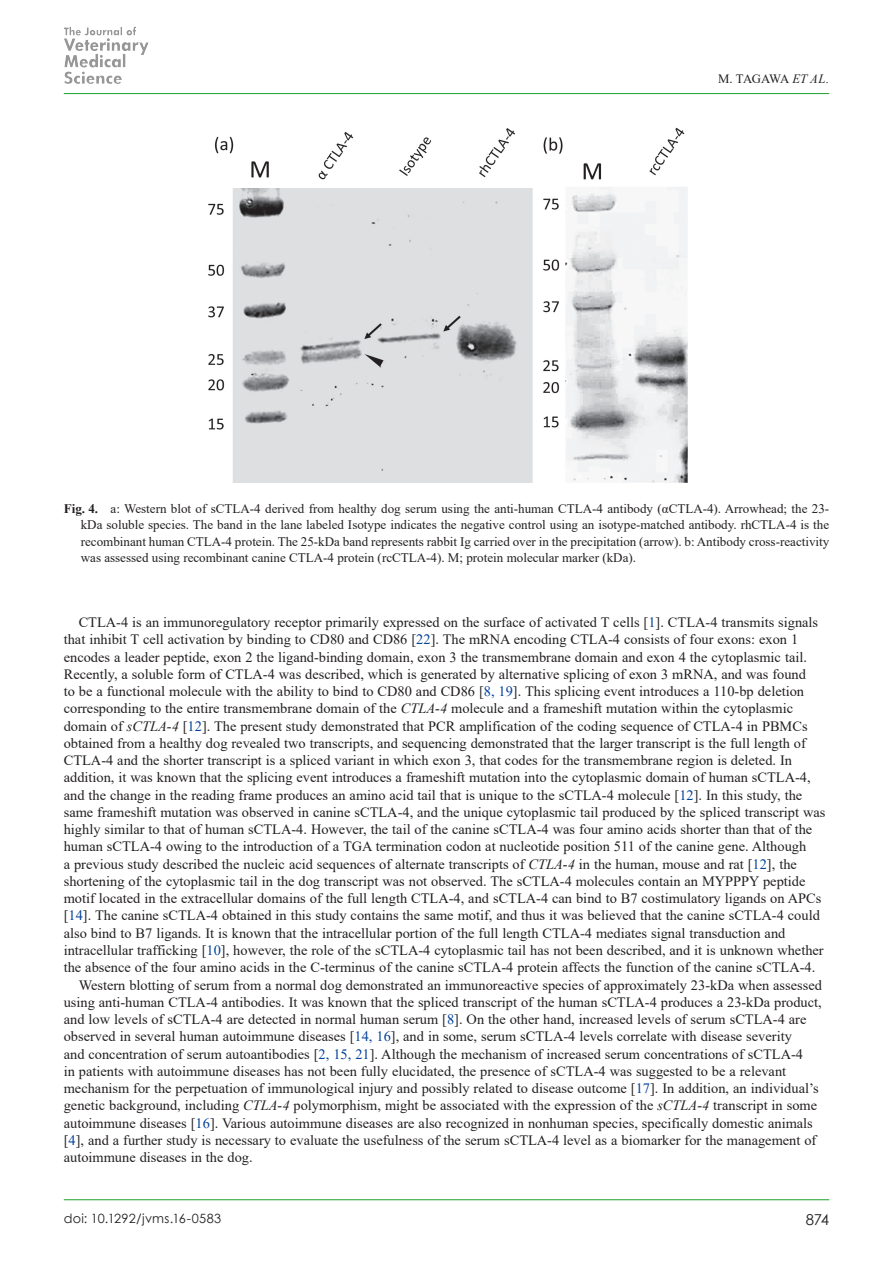
<style>
.page{position:relative;width:893px;height:1263px;background:#fff}
.page>*{position:absolute;margin:0;border:0;box-sizing:border-box;transform-origin:0 0}
.t1{font:15px "Century Gothic";color:#231f20}
.t2{font:14.25px "Times New Roman";color:#231f20}
.t3{font:13.05px/16.5px "Times New Roman";color:#231f20;text-align:justify}
.t4{font:12.75px "Century Gothic";letter-spacing:.02em;color:#231f20}
.t5{font:12.75px "Times New Roman";letter-spacing:-.04em;color:#231f20}
.s1{font-style:italic}
.s2{font-weight:700}
.s3{color:#003f98}
</style>
<div class="page">
<img style="left:64px;top:27px;width:74px;height:24px">
<hr style="left:64px;top:93px;width:765px;height:1px;background:#2aa738">
<hr style="left:64px;top:1199px;width:765px;height:1px;background:#2aa738">
<img style="left:208px;top:128px;width:480px;height:355px">
<p class="t5" style="left:718px;top:70px;width:113px">M. TAGAWA <span class="s1">ET AL.</span></p>
<p class="t3" style="left:81px;top:500px;width:750px;text-indent:-17px"><span class="s2">Fig. 4.</span> a: Western blot of sCTLA-4 derived from healthy dog serum using the anti-human CTLA-4 antibody (αCTLA-4). Arrowhead; the 23- kDa soluble species. The band in the lane labeled Isotype indicates the negative control using an isotype-matched antibody. rhCTLA-4 is the recombinant human CTLA-4 protein. The 25-kDa band represents rabbit Ig carried over in the precipitation (arrow). b: Antibody cross-reactivity was assessed using recombinant canine CTLA-4 protein (rcCTLA-4). M; protein molecular marker (kDa).</p>
<p class="t2" style="left:79px;top:612px;width:741px">CTLA-4 is an immunoregulatory receptor primarily expressed on the surface of activated T cells [<span class="s3">1</span>]. CTLA-4 transmits signals</p>
<p class="t2" style="left:64px;top:629px;width:736px">that inhibit T cell activation by binding to CD80 and CD86 [<span class="s3">22</span>]. The mRNA encoding CTLA-4 consists of four exons: exon 1</p>
<p class="t2" style="left:64px;top:647px;width:745px">encodes a leader peptide, exon 2 the ligand-binding domain, exon 3 the transmembrane domain and exon 4 the cytoplasmic tail.</p>
<p class="t2" style="left:64px;top:664px;width:744px">Recently, a soluble form of CTLA-4 was described, which is generated by alternative splicing of exon 3 mRNA, and was found</p>
<p class="t2" style="left:64px;top:681px;width:742px">to be a functional molecule with the ability to bind to CD80 and CD86 [<span class="s3">8, 19</span>]. This splicing event introduces a 110-bp deletion</p>
<p class="t2" style="left:64px;top:698px;width:731px">corresponding to the entire transmembrane domain of the <span class="s1">CTLA-4</span> molecule and a frameshift mutation within the cytoplasmic</p>
<p class="t2" style="left:64px;top:716px;width:745px">domain of <span class="s1">sCTLA-4</span> [<span class="s3">12</span>]. The present study demonstrated that PCR amplification of the coding sequence of CTLA-4 in PBMCs</p>
<p class="t2" style="left:64px;top:733px;width:744px">obtained from a healthy dog revealed two transcripts, and sequencing demonstrated that the larger transcript is the full length of</p>
<p class="t2" style="left:64px;top:750px;width:730px">CTLA-4 and the shorter transcript is a spliced variant in which exon 3, that codes for the transmembrane region is deleted. In</p>
<p class="t2" style="left:64px;top:767px;width:748px">addition, it was known that the splicing event introduces a frameshift mutation into the cytoplasmic domain of human sCTLA-4,</p>
<p class="t2" style="left:64px;top:785px;width:740px">and the change in the reading frame produces an amino acid tail that is unique to the sCTLA-4 molecule [<span class="s3">12</span>]. In this study, the</p>
<p class="t2" style="left:64px;top:802px;width:763px">same frameshift mutation was observed in canine sCTLA-4, and the unique cytoplasmic tail produced by the spliced transcript was</p>
<p class="t2" style="left:64px;top:819px;width:750px">highly similar to that of human sCTLA-4. However, the tail of the canine sCTLA-4 was four amino acids shorter than that of the</p>
<p class="t2" style="left:64px;top:837px;width:744px">human sCTLA-4 owing to the introduction of a TGA termination codon at nucleotide position 511 of the canine gene. Although</p>
<p class="t2" style="left:64px;top:854px;width:735px">a previous study described the nucleic acid sequences of alternate transcripts of <span class="s1">CTLA-4</span> in the human, mouse and rat [<span class="s3">12</span>], the</p>
<p class="t2" style="left:64px;top:871px;width:743px">shortening of the cytoplasmic tail in the dog transcript was not observed. The sCTLA-4 molecules contain an MYPPPY peptide</p>
<p class="t2" style="left:64px;top:888px;width:759px">motif located in the extracellular domains of the full length CTLA-4, and sCTLA-4 can bind to B7 costimulatory ligands on APCs</p>
<p class="t2" style="left:64px;top:906px;width:758px">[<span class="s3">14</span>]. The canine sCTLA-4 obtained in this study contains the same motif, and thus it was believed that the canine sCTLA-4 could</p>
<p class="t2" style="left:64px;top:923px;width:723px">also bind to B7 ligands. It is known that the intracellular portion of the full length CTLA-4 mediates signal transduction and</p>
<p class="t2" style="left:64px;top:940px;width:761px">intracellular trafficking [<span class="s3">10</span>], however, the role of the sCTLA-4 cytoplasmic tail has not been described, and it is unknown whether</p>
<p class="t2" style="left:64px;top:957px;width:753px">the absence of the four amino acids in the C-terminus of the canine sCTLA-4 protein affects the function of the canine sCTLA-4.</p>
<p class="t2" style="left:79px;top:975px;width:745px">Western blotting of serum from a normal dog demonstrated an immunoreactive species of approximately 23-kDa when assessed</p>
<p class="t2" style="left:64px;top:992px;width:759px">using anti-human CTLA-4 antibodies. It was known that the spliced transcript of the human sCTLA-4 produces a 23-kDa product,</p>
<p class="t2" style="left:64px;top:1009px;width:744px">and low levels of sCTLA-4 are detected in normal human serum [<span class="s3">8</span>]. On the other hand, increased levels of serum sCTLA-4 are</p>
<p class="t2" style="left:64px;top:1026px;width:730px">observed in several human autoimmune diseases [<span class="s3">14, 16</span>], and in some, serum sCTLA-4 levels correlate with disease severity</p>
<p class="t2" style="left:64px;top:1044px;width:741px">and concentration of serum autoantibodies [<span class="s3">2, 15, 21</span>]. Although the mechanism of increased serum concentrations of sCTLA-4</p>
<p class="t2" style="left:64px;top:1061px;width:724px">in patients with autoimmune diseases has not been fully elucidated, the presence of sCTLA-4 was suggested to be a relevant</p>
<p class="t2" style="left:64px;top:1078px;width:756px">mechanism for the perpetuation of immunological injury and possibly related to disease outcome [<span class="s3">17</span>]. In addition, an individual’s</p>
<p class="t2" style="left:64px;top:1095px;width:755px">genetic background, including <span class="s1">CTLA-4</span> polymorphism, might be associated with the expression of the <span class="s1">sCTLA-4</span> transcript in some</p>
<p class="t2" style="left:64px;top:1113px;width:751px">autoimmune diseases [<span class="s3">16</span>]. Various autoimmune diseases are also recognized in nonhuman species, specifically domestic animals</p>
<p class="t2" style="left:64px;top:1130px;width:754px">[<span class="s3">4</span>], and a further study is necessary to evaluate the usefulness of the serum sCTLA-4 level as a biomarker for the management of</p>
<p class="t2" style="left:64px;top:1147px;width:190px">autoimmune diseases in the dog.</p>
<p class="t4" style="left:64px;top:1209px;width:159px">doi: 10.1292/jvms.16-0583</p>
<p class="t1" style="left:806px;top:1209px;width:25px">874</p>
</div>
